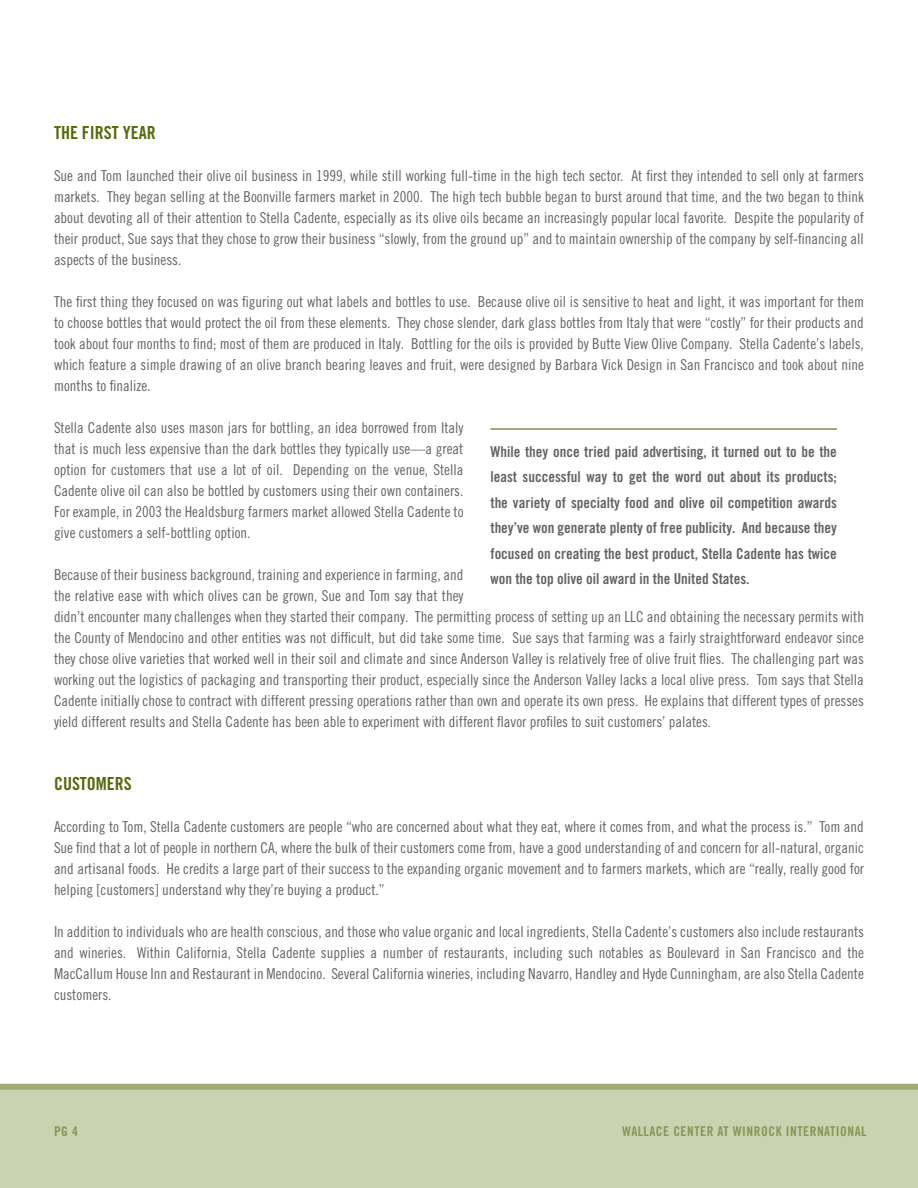
<style>
.page{position:relative;width:918px;height:1188px;background:#fff}
.page>*{position:absolute;margin:0;border:0;box-sizing:border-box;transform-origin:0 0}
.heading{font:18px "Trade Gothic LT Pro Bd Cn 20";color:#556b0e}
.body_text{font:15px/21px "Trade Gothic LT Pro Cn 18";color:#636366;text-align:justify}
.Pull_Quotes{font:15px/25.5px "Trade Gothic LT Pro Bd Cn 20";color:#636366;text-align:justify}
.cream_head{font:13.5px "Trade Gothic LT Pro Bd Cn 20";letter-spacing:.04em;color:#889755}
</style>
<div class="page">
<div style="left:0;top:1087px;width:918px;height:101px;background:#cbd2b2"></div>
<div style="left:0;top:1084px;width:918px;height:6px;background:#a0ac75"></div>
<hr style="left:490px;top:428px;width:347px;height:2px;background:#556b0e">
<p class="heading" style="left:54px;top:121px;width:103px">THE FIRST YEAR</p>
<p class="body_text" style="left:54px;top:165px;width:812px">Sue and Tom launched their olive oil business in 1999, while still working full-time in the high tech sector. At first they intended to sell only at farmers markets. They began selling at the Boonville farmers market in 2000. The high tech bubble began to burst around that time, and the two began to think about devoting all of their attention to Stella Cadente, especially as its olive oils became an increasingly popular local favorite. Despite the popularity of their product, Sue says that they chose to grow their business “slowly, from the ground up” and to maintain ownership of the company by self-financing all aspects of the business.</p>
<p class="body_text" style="left:54px;top:291px;width:812px">The first thing they focused on was figuring out what labels and bottles to use. Because olive oil is sensitive to heat and light, it was important for them to choose bottles that would protect the oil from these elements. They chose slender, dark glass bottles from Italy that were “costly” for their products and took about four months to find; most of them are produced in Italy. Bottling for the oils is provided by Butte View Olive Company. Stella Cadente’s labels, which feature a simple drawing of an olive branch bearing leaves and fruit, were designed by Barbara Vick Design in San Francisco and took about nine months to finalize.</p>
<p class="body_text" style="left:54px;top:417px;width:411px">Stella Cadente also uses mason jars for bottling, an idea borrowed from Italy that is much less expensive than the dark bottles they typically use—a great option for customers that use a lot of oil. Depending on the venue, Stella Cadente olive oil can also be bottled by customers using their own containers.<br>For example, in 2003 the Healdsburg farmers market allowed Stella Cadente to give customers a self-bottling option.</p>
<p class="body_text" style="left:54px;top:564px;width:812px;text-align:left">Because of their business background, training and experience in farming, and<br>the relative ease with which olives can be grown, Sue and Tom say that they<br>didn’t encounter many challenges when they started their company. The permitting process of setting up an LLC and obtaining the necessary permits with the County of Mendocino and other entities was not difficult, but did take some time. Sue says that farming was a fairly straightforward endeavor since they chose olive varieties that worked well in their soil and climate and since Anderson Valley is relatively free of olive fruit flies. The challenging part was working out the logistics of packaging and transporting their product, especially since the Anderson Valley lacks a local olive press. Tom says that Stella Cadente initially chose to contract with different pressing operations rather than own and operate its own press. He explains that different types of presses yield different results and Stella Cadente has been able to experiment with different flavor profiles to suit customers’ palates.</p>
<p class="Pull_Quotes" style="left:490px;top:438px;width:348px">While they once tried paid advertising, it turned out to be the least successful way to get the word out about its products; the variety of specialty food and olive oil competition awards they’ve won generate plenty of free publicity. And because they focused on creating the best product, Stella Cadente has twice won the top olive oil award in the United States.</p>
<p class="heading" style="left:54px;top:772px;width:79px">CUSTOMERS</p>
<p class="body_text" style="left:54px;top:816px;width:812px">According to Tom, Stella Cadente customers are people “who are concerned about what they eat, where it comes from, and what the process is.” Tom and Sue find that a lot of people in northern CA, where the bulk of their customers come from, have a good understanding of and concern for all-natural, organic and artisanal foods. He credits a large part of their success to the expanding organic movement and to farmers markets, which are “really, really good for helping [customers] understand why they’re buying a product.”</p>
<p class="body_text" style="left:54px;top:921px;width:812px">In addition to individuals who are health conscious, and those who value organic and local ingredients, Stella Cadente’s customers also include restaurants and wineries. Within California, Stella Cadente supplies a number of restaurants, including such notables as Boulevard in San Francisco and the MacCallum House Inn and Restaurant in Mendocino. Several California wineries, including Navarro, Handley and Hyde Cunningham, are also Stella Cadente customers.</p>
<p class="cream_head" style="left:54px;top:1123px;width:26px">PG 4</p>
<p class="cream_head" style="left:622px;top:1123px;width:246px">WALLACE CENTER AT WINROCK INTERNATIONAL</p>
</div>
